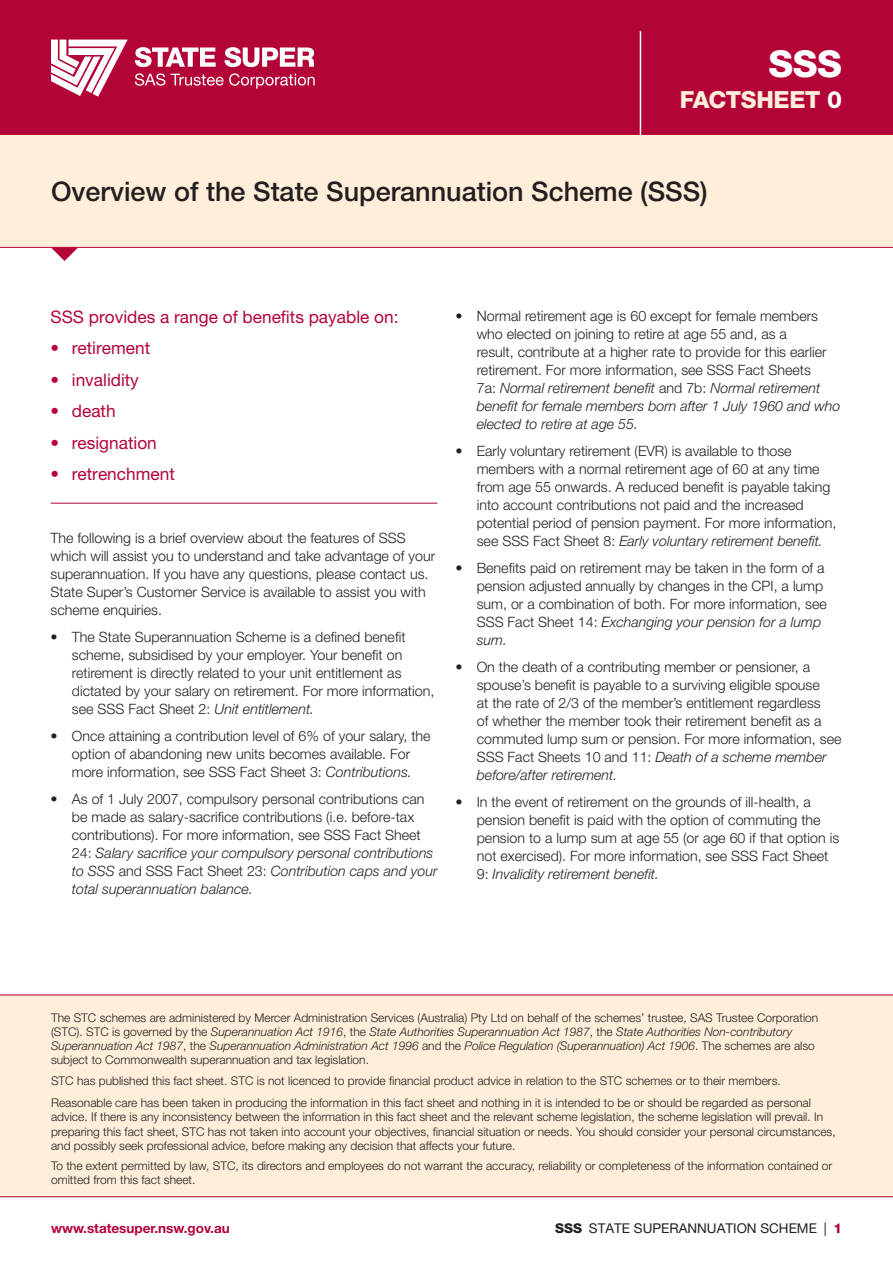
<style>
.page{position:relative;width:893px;height:1263px;background:#fff}
.page>*{position:absolute;margin:0;border:0;box-sizing:border-box;transform-origin:0 0}
.t1{font:800 37.2px "Helvetica Neue LT Std";color:#fff}
.t2{font:500 27px "Helvetica Neue LT Pro";color:#231f20}
.t3{font:800 23.7px "Helvetica Neue LT Std";letter-spacing:-.015em;color:#feeeda}
.t4{font:17.25px "Helvetica Neue LT Pro";color:#b30437}
.t5{font:300 14.25px/18px "Helvetica Neue LT Pro";color:#231f20}
.t6{font:13.5px "Helvetica Neue LT Pro";color:#231f20}
.t7{font:700 13.5px "Helvetica Neue LT Std";color:#b30437}
.Small_text{font:300 12px/14.2px "Helvetica Neue LT Pro";color:#231f20}
.s1{color:#fff}
.s2{font-style:italic}
.s3{font-family:"Helvetica Neue LT Std";font-weight:800}
.s4{font-family:"Helvetica Neue LT Std";font-weight:800;color:#b30437}
</style>
<div class="page">
<div style="left:0;top:995px;width:893px;height:202px;background:#feeeda"></div>
<div style="left:0;top:135px;width:893px;height:112px;background:#feeeda"></div>
<hr style="left:51px;top:503px;width:386px;height:1px;background:#b30437">
<hr style="left:0;top:1196px;width:893px;height:1px;background:#b30437">
<svg style="left:51px;top:248px;width:27px;height:13px"></svg>
<hr style="left:0;top:247px;width:893px;height:1px;background:#b30437">
<div style="left:0;top:0;width:893px;height:135px;background:#b30437"></div>
<svg style="left:135px;top:47px;width:81px;height:20px"></svg>
<svg style="left:51px;top:40px;width:77px;height:57px"></svg>
<svg style="left:135px;top:73px;width:30px;height:13px"></svg>
<svg style="left:171px;top:73px;width:144px;height:16px"></svg>
<svg style="left:224px;top:47px;width:90px;height:20px"></svg>
<hr style="left:640px;top:31px;width:1px;height:104px;background:#fff">
<hr style="left:0;top:995px;width:893px;height:1px;background:#b30437">
<h1 class="t1" style="left:768px;top:41px;width:75px">SSS</h1>
<h3 class="t3" style="left:680px;top:85px;width:164px">FACTSHEET <span class="s1">0</span></h3>
<h1 class="t2" style="left:51px;top:175px;width:658px">Overview of the State Superannuation Scheme (SSS)</h1>
<p class="t4" style="left:51px;top:306px;width:349px">SSS provides a range of benefits payable on:</p>
<p class="t4" style="left:51px;top:338px;width:101px">• retirement</p>
<p class="t4" style="left:51px;top:369px;width:90px">• invalidity</p>
<p class="t4" style="left:51px;top:401px;width:67px">• death</p>
<p class="t4" style="left:51px;top:432px;width:108px">• resignation</p>
<p class="t4" style="left:51px;top:464px;width:126px">• retrenchment</p>
<p class="t5" style="left:51px;top:529px;width:386px">The following is a brief overview about the features of SSS which will assist you to understand and take advantage of your superannuation. If you have any questions, please contact us.<br>State Super’s Customer Service is available to assist you with scheme enquiries.</p>
<p class="t5" style="left:72px;top:628px;width:364px;text-indent:-21px">• The State Superannuation Scheme is a defined benefit scheme, subsidised by your employer. Your benefit on retirement is directly related to your unit entitlement as dictated by your salary on retirement. For more information, see SSS Fact Sheet 2: <span class="s2">Unit entitlement.</span></p>
<p class="t5" style="left:51px;top:727px;width:382px;text-align:center">• Once attaining a contribution level of 6% of your salary, the option of abandoning new units becomes available. For<br>more information, see SSS Fact Sheet 3: <span class="s2">Contributions.</span></p>
<p class="t5" style="left:72px;top:790px;width:367px;text-indent:-21px">• As of 1 July 2007, compulsory personal contributions can be made as salary-sacrifice contributions (i.e. before-tax contributions). For more information, see SSS Fact Sheet 24: <span class="s2">Salary sacrifice your compulsory personal contributions to SSS</span> and SSS Fact Sheet 23: <span class="s2">Contribution caps and your total superannuation balance.</span></p>
<p class="t5" style="left:477px;top:306px;width:365px;text-indent:-21px">• Normal retirement age is 60 except for female members who elected on joining to retire at age 55 and, as a<br>result, contribute at a higher rate to provide for this earlier retirement. For more information, see SSS Fact Sheets<br>7a: <span class="s2">Normal retirement benefit</span> and 7b: <span class="s2">Normal retirement benefit for female members born after 1 July 1960 and who elected to retire at age 55.</span></p>
<p class="t5" style="left:477px;top:441px;width:361px;text-indent:-21px">• Early voluntary retirement (EVR) is available to those members with a normal retirement age of 60 at any time from age 55 onwards. A reduced benefit is payable taking into account contributions not paid and the increased potential period of pension payment. For more information, see SSS Fact Sheet 8: <span class="s2">Early voluntary retirement benefit.</span></p>
<p class="t5" style="left:477px;top:558px;width:352px;text-indent:-21px">• Benefits paid on retirement may be taken in the form of a pension adjusted annually by changes in the CPI, a lump sum, or a combination of both. For more information, see SSS Fact Sheet 14: <span class="s2">Exchanging your pension for a lump sum.</span></p>
<p class="t5" style="left:477px;top:657px;width:366px;text-indent:-21px">• On the death of a contributing member or pensioner, a spouse’s benefit is payable to a surviving eligible spouse<br>at the rate of 2/3 of the member’s entitlement regardless<br>of whether the member took their retirement benefit as a commuted lump sum or pension. For more information, see SSS Fact Sheets 10 and 11: <span class="s2">Death of a scheme member before/after retirement.</span></p>
<p class="t5" style="left:477px;top:792px;width:364px;text-indent:-21px">• In the event of retirement on the grounds of ill-health, a pension benefit is paid with the option of commuting the pension to a lump sum at age 55 (or age 60 if that option is not exercised). For more information, see SSS Fact Sheet 9: <span class="s2">Invalidity retirement benefit.</span></p>
<p class="Small_text" style="left:51px;top:1010px;width:769px">The STC schemes are administered by Mercer Administration Services (Australia) Pty Ltd on behalf of the schemes’ trustee, SAS Trustee Corporation (STC). STC is governed by the <span class="s2">Superannuation Act 1916</span>, the <span class="s2">State Authorities Superannuation Act 1987</span>, the <span class="s2">State Authorities Non-contributory Superannuation Act 1987</span>, the <span class="s2">Superannuation Administration Act 1996</span> and the <span class="s2">Police Regulation (Superannuation) Act 1906</span>. The schemes are also subject to Commonwealth superannuation and tax legislation.</p>
<p class="Small_text" style="left:51px;top:1073px;width:731px">STC has published this fact sheet. STC is not licenced to provide financial product advice in relation to the STC schemes or to their members.</p>
<p class="Small_text" style="left:51px;top:1095px;width:786px">Reasonable care has been taken in producing the information in this fact sheet and nothing in it is intended to be or should be regarded as personal advice. If there is any inconsistency between the information in this fact sheet and the relevant scheme legislation, the scheme legislation will prevail. In preparing this fact sheet, STC has not taken into account your objectives, financial situation or needs. You should consider your personal circumstances, and possibly seek professional advice, before making any decision that affects your future.</p>
<p class="Small_text" style="left:51px;top:1158px;width:783px">To the extent permitted by law, STC, its directors and employees do not warrant the accuracy, reliability or completeness of the information contained or omitted from this fact sheet.</p>
<p class="t7" style="left:51px;top:1220px;width:180px">www.statesuper.nsw.gov.au</p>
<p class="t6" style="left:555px;top:1220px;width:288px"><span class="s3">SSS</span> STATE SUPERANNUATION SCHEME | <span class="s4">1</span></p>
</div>
